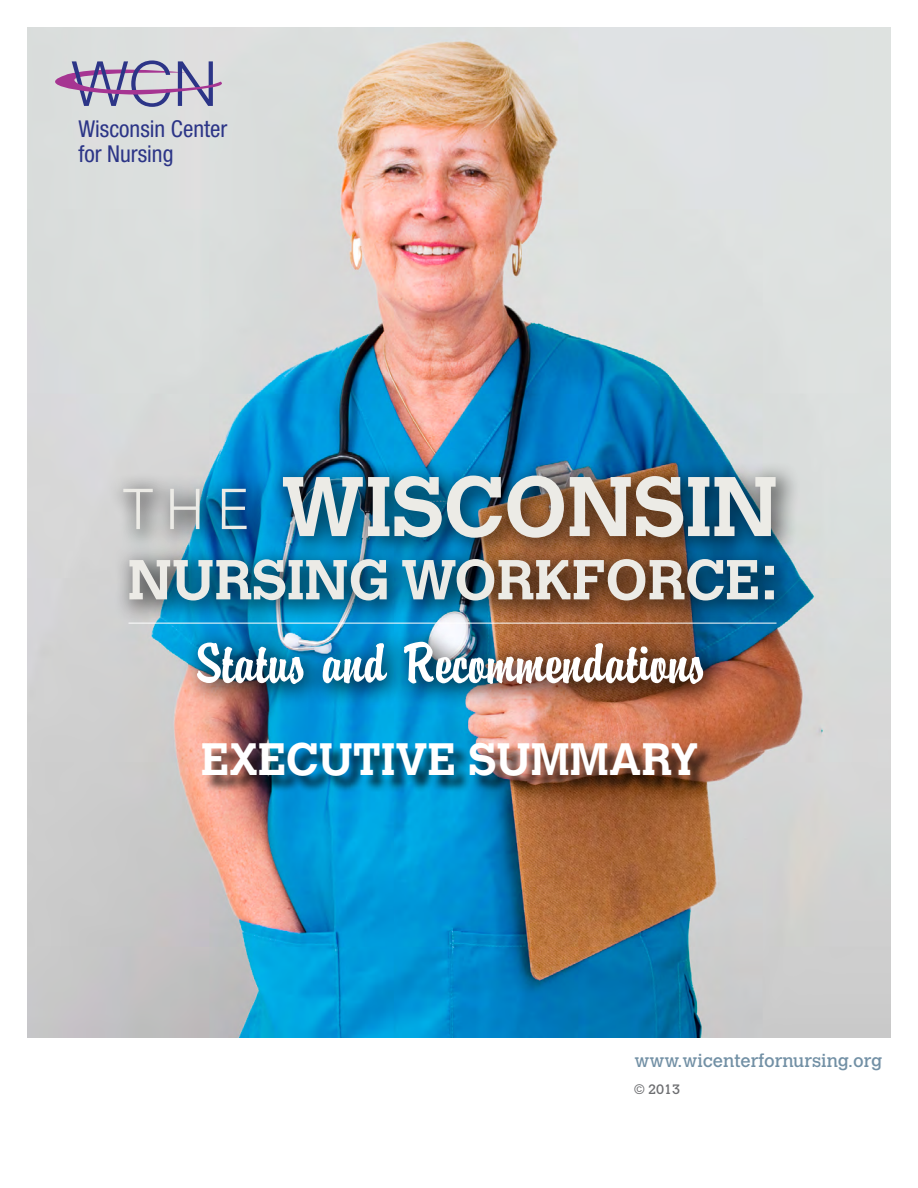
<style>
.page{position:relative;width:918px;height:1188px;background:#fff}
.page>*{position:absolute;margin:0;border:0;box-sizing:border-box;transform-origin:0 0}
.t1{font:700 83.7px "Calvert";color:#ecebe6}
.t2{font:60px "Brandyscript";color:#fff}
.t3{font:700 55.8px "Calvert";color:#ecebe6}
.t4{font:700 45px "Calvert";color:#fff}
.t5{font:condensed 23.25px/25px "Helvetica Neue";color:#2c3587}
.t6{font:18px "Calvert";color:#7290a5}
.t7{font:13.5px "Calvert";color:#6d6e71}
.s1{font-family:"Univers";font-weight:300;font-size:55.8px}
.s2{font-size:62.7px}
</style>
<div class="page">
<img style="left:27px;top:27px;width:864px;height:1010px">
<svg style="left:27px;top:60px;width:198px;height:47px;background:#b8aec6"></svg>
<div style="left:107px;top:459px;width:695px;height:250px;background:#000;opacity:.54"></div>
<hr style="left:129px;top:623px;width:648px;height:1px;background:#fff">
<div style="left:203px;top:745px;width:511px;height:49px;background:#000;opacity:.75"></div>
<p class="t5" style="left:78px;top:117px;width:151px">Wisconsin Center for Nursing</p>
<h1 class="t1" style="left:123px;top:454px;width:657px"><span class="s1">T H E</span> WISCONSIN</h1>
<h3 class="t3" style="left:128px;top:544px;width:652px">NURSING WORKFORCE<span class="s2">:</span></h3>
<h2 class="t2" style="left:195px;top:629px;width:512px">Status and Recommendations</h2>
<h3 class="t4" style="left:201px;top:731px;width:499px">EXECUTIVE SUMMARY</h3>
<p class="t6" style="left:634px;top:1050px;width:249px">www.wicenterfornursing.org</p>
<p class="t7" style="left:634px;top:1081px;width:47px">© 2013</p>
</div>
